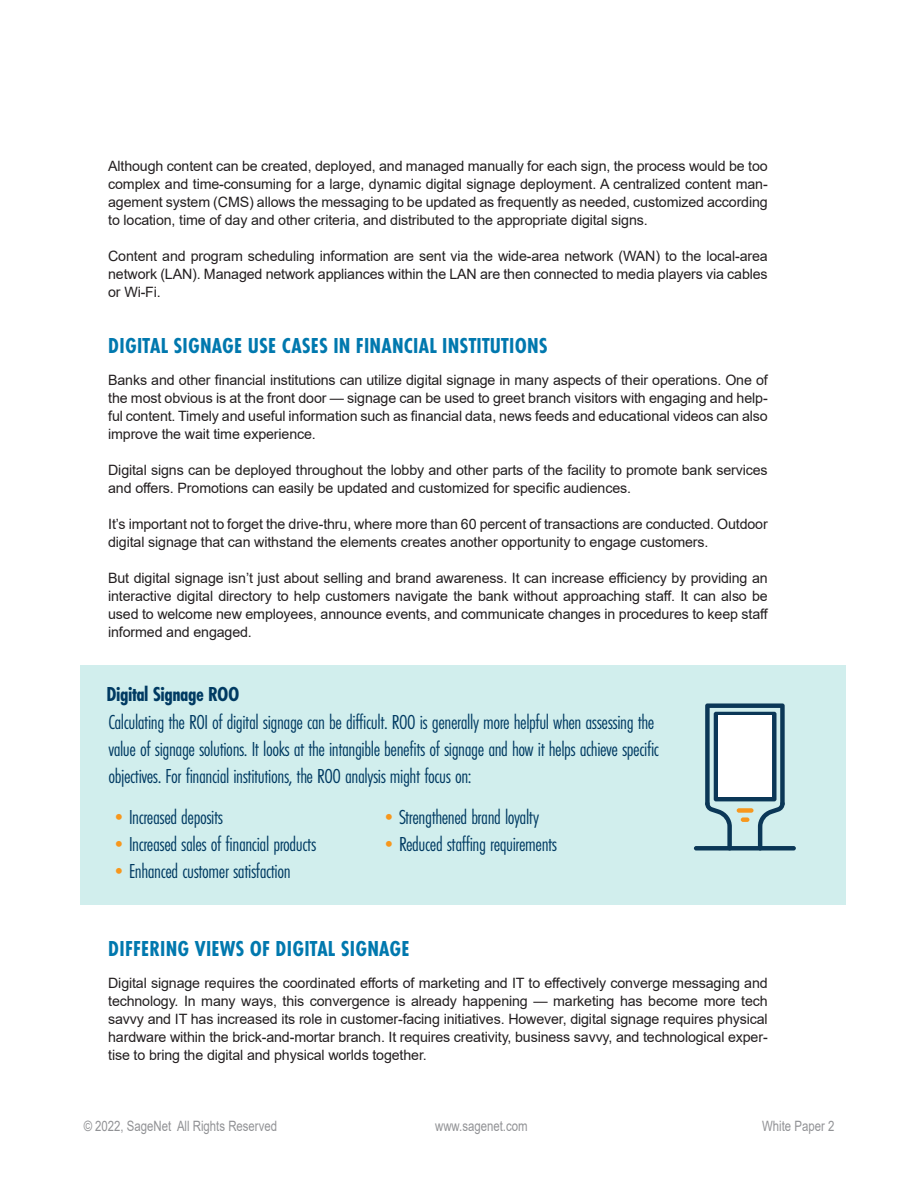
<style>
.page{position:relative;width:918px;height:1188px;background:#fff}
.page>*{position:absolute;margin:0;border:0;box-sizing:border-box;transform-origin:0 0}
.t1{font:700 22.5px "Futura PT Cond";letter-spacing:.01em;color:#0078ae}
.t2{font:21px/27px "Futura PT Cond";letter-spacing:-.02em;color:#003a62}
.t3{font:700 21px "Futura PT Cond";letter-spacing:-.02em;color:#003a62}
.t4{font:14.25px/18px "Arial";letter-spacing:-.01em;color:#231f20;text-align:justify}
.t5{font:14.25px "Arial";color:#919295;scale:.8 1}
.s1{color:#f7971d}
</style>
<div class="page">
<div style="left:81px;top:665px;width:765px;height:239px;background:#d1eeed"></div>
<svg style="left:694px;top:703px;width:102px;height:147px"></svg>
<div style="left:737px;top:808px;width:17px;height:5px;background:#f7971d;border-radius:2px"></div>
<div style="left:741px;top:817px;width:8px;height:5px;background:#f7971d;border-radius:2px"></div>
<div style="left:718px;top:716px;width:54px;height:81px;background:#fff"></div>
<p class="t4" style="left:108px;top:157px;width:661px">Although content can be created, deployed, and managed manually for each sign, the process would be too complex and time-consuming for a large, dynamic digital signage deployment. A centralized content man&shy;agement system (CMS) allows the messaging to be updated as frequently as needed, customized according to location, time of day and other criteria, and distributed to the appropriate digital signs.</p>
<p class="t4" style="left:108px;top:247px;width:661px">Content and program scheduling information are sent via the wide-area network (WAN) to the local-area network (LAN). Managed network appliances within the LAN are then connected to media players via cables or Wi-Fi.</p>
<p class="t1" style="left:108px;top:333px;width:441px">DIGITAL SIGNAGE USE CASES IN FINANCIAL INSTITUTIONS</p>
<p class="t4" style="left:108px;top:371px;width:661px">Banks and other financial institutions can utilize digital signage in many aspects of their operations. One of the most obvious is at the front door — signage can be used to greet branch visitors with engaging and help&shy;ful content. Timely and useful information such as financial data, news feeds and educational videos can also improve the wait time experience.</p>
<p class="t4" style="left:108px;top:461px;width:661px">Digital signs can be deployed throughout the lobby and other parts of the facility to promote bank services and offers. Promotions can easily be updated and customized for specific audiences.</p>
<p class="t4" style="left:108px;top:515px;width:661px">It’s important not to forget the drive-thru, where more than 60 percent of transactions are conducted. Outdoor digital signage that can withstand the elements creates another opportunity to engage customers.</p>
<p class="t4" style="left:108px;top:569px;width:662px">But digital signage isn’t just about selling and brand awareness. It can increase efficiency by providing an interactive digital directory to help customers navigate the bank without approaching staff. It can also be used to welcome new employees, announce events, and communicate changes in procedures to keep staff informed and engaged.</p>
<p class="t3" style="left:106px;top:682px;width:135px">Digital Signage ROO</p>
<p class="t2" style="left:108px;top:709px;width:552px">Calculating the ROI of digital signage can be difficult. ROO is generally more helpful when assessing the value of signage solutions. It looks at the intangible benefits of signage and how it helps achieve specific objectives. For financial institutions, the ROO analysis might focus on:</p>
<p class="t2" style="left:108px;top:803px;width:116px"><span class="s1">•</span>Increased deposits</p>
<p class="t2" style="left:378px;top:803px;width:162px"><span class="s1">•</span>Strengthened brand loyalty</p>
<p class="t2" style="left:108px;top:830px;width:209px"><span class="s1">•</span>Increased sales of financial products</p>
<p class="t2" style="left:378px;top:830px;width:180px"><span class="s1">•</span>Reduced staffing requirements</p>
<p class="t2" style="left:108px;top:857px;width:184px"><span class="s1">•</span>Enhanced customer satisfaction</p>
<p class="t1" style="left:108px;top:936px;width:303px">DIFFERING VIEWS OF DIGITAL SIGNAGE</p>
<p class="t4" style="left:108px;top:974px;width:661px">Digital signage requires the coordinated efforts of marketing and IT to effectively converge messaging and technology. In many ways, this convergence is already happening — marketing has become more tech savvy and IT has increased its role in customer-facing initiatives. However, digital signage requires physical hardware within the brick-and-mortar branch. It requires creativity, business savvy, and technological exper&shy;tise to bring the digital and physical worlds together.</p>
<p class="t5" style="left:84px;top:1117px;width:243px">© 2022, SageNet All Rights Reserved</p>
<p class="t5" style="left:435px;top:1117px;width:117px">www.sagenet.com</p>
<p class="t5" style="left:762px;top:1117px;width:92px">White Paper 2</p>
</div>
